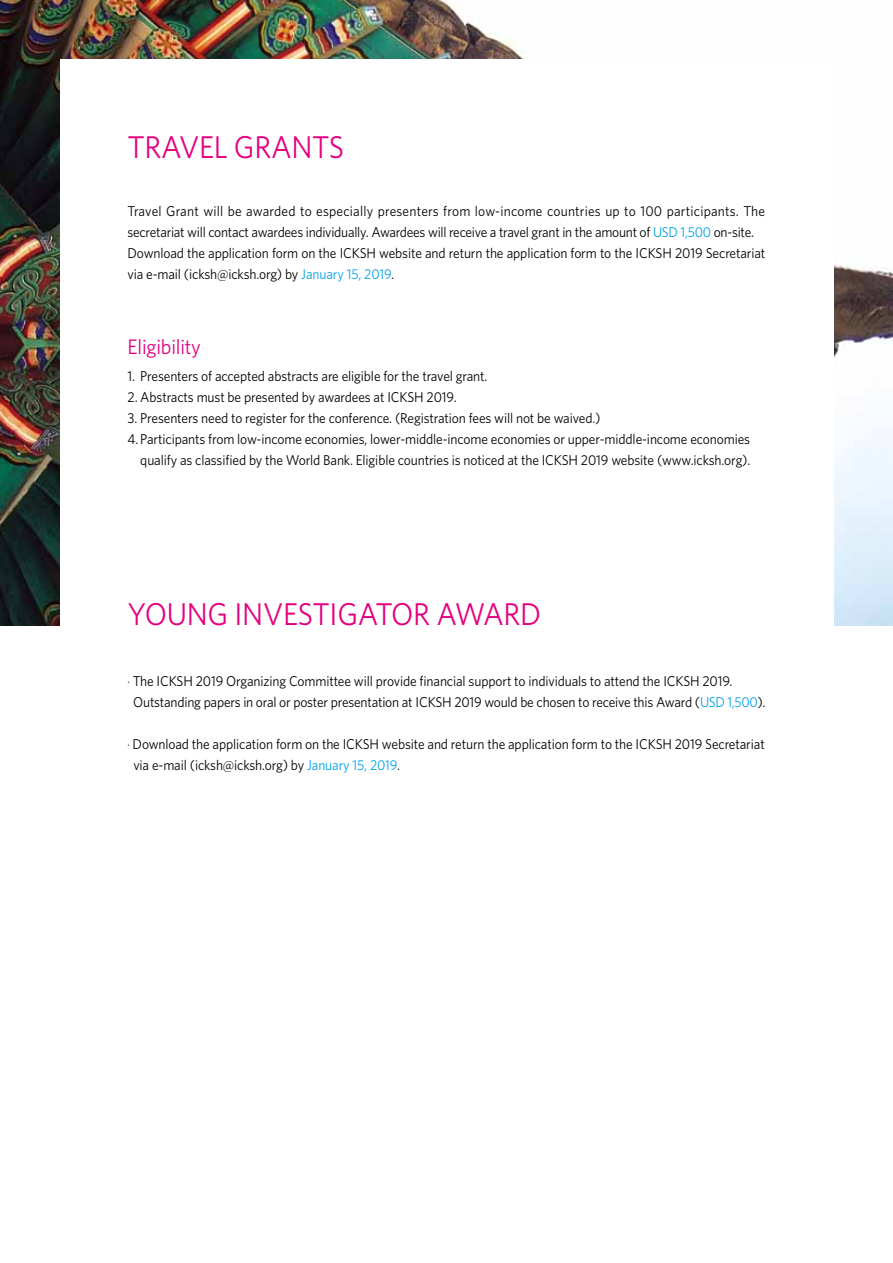
<style>
.page{position:relative;width:893px;height:1263px;background:#fff}
.page>*{position:absolute;margin:0;border:0;box-sizing:border-box;transform-origin:0 0}
.t1{font:31.5px "Whitney";letter-spacing:-.01em;color:#e4007f;scale:.95 1}
.t2{font:21px "Whitney";letter-spacing:-.01em;color:#e4007f;scale:.96 1}
.t3{font:14.25px/21px "Whitney";letter-spacing:-.01em;color:#000;scale:.95 1}
.s1{color:#00a1e9}
.s2{font-family:"Myriad Pro";font-weight:300}
</style>
<div class="page">
<img style="left:0;top:0;width:893px;height:625px">
<div style="left:60px;top:60px;width:773px;height:1139px;background:#fff"></div>
<h1 class="t1" style="left:128px;top:129px;width:230px">Travel Grants</h1>
<p class="t3" style="left:128px;top:200px;width:673px">Travel Grant will be awarded to especially presenters from low-income countries up to 100 participants. The secretariat will contact awardees individually. Awardees will receive a travel grant in the amount of <span class="s1">USD 1,500</span> on-site.<br>Download the application form on the ICKSH website and return the application form to the ICKSH 2019 Secretariat via e-mail (icksh@icksh.org) by <span class="s1">January 15, 2019</span>.</p>
<h2 class="t2" style="left:128px;top:334px;width:78px">Eligibility</h2>
<p class="t3" style="left:128px;top:365px;width:380px">1. Presenters of accepted abstracts are eligible for the travel grant.</p>
<p class="t3" style="left:128px;top:386px;width:348px">2. Abstracts must be presented by awardees at ICKSH 2019.</p>
<p class="t3" style="left:128px;top:407px;width:499px">3. Presenters need to register for the conference. (Registration fees will not be waived.)</p>
<p class="t3" style="left:128px;top:428px;width:657px;text-align:right">4. Participants from low-income economies, lower-middle-income economies or upper-middle-income economies qualify as classified by the World Bank. Eligible countries is noticed at the ICKSH 2019 website (www.icksh.org).</p>
<h1 class="t1" style="left:128px;top:595px;width:431px">Youn g Investi gator Award</h1>
<p class="t3" style="left:133px;top:670px;width:667px;text-indent:-6px"><span class="s2">·</span> The ICKSH 2019 Organizing Committee will provide financial support to individuals to attend the ICKSH 2019.<br>Outstanding papers in oral or poster presentation at ICKSH 2019 would be chosen to receive this Award (<span class="s1">USD 1,500</span>).</p>
<p class="t3" style="left:133px;top:733px;width:666px;text-indent:-6px"><span class="s2">·</span> Download the application form on the ICKSH website and return the application form to the ICKSH 2019 Secretariat via e-mail (icksh@icksh.org) by <span class="s1">January 15, 2019</span>.</p>
</div>
